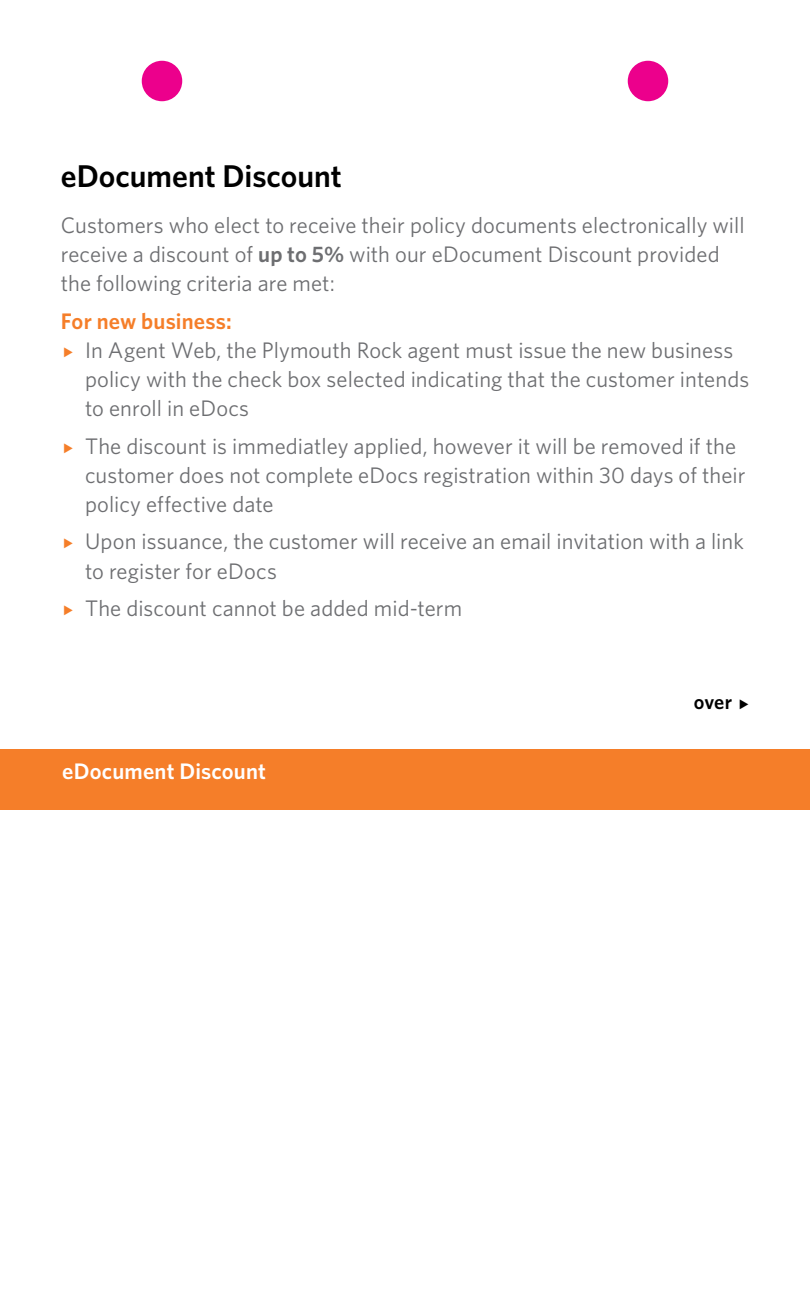
<style>
.page{position:relative;width:810px;height:1296px;background:#fff}
.page>*{position:absolute;margin:0;border:0;box-sizing:border-box;transform-origin:0 0}
.t1{font:600 31.5px "Whitney";color:#000}
.t2{font:22.5px/29.2px "Whitney";letter-spacing:.005em;color:#6d6e71}
.t3{font:600 22.5px "Whitney";letter-spacing:.005em;color:#fff}
.t4{font:600 22.5px "Whitney";letter-spacing:.005em;color:#f57e29}
.t5{font:600 20.25px "Whitney";color:#000}
.s1{font-weight:600}
</style>
<div class="page">
<div style="left:142px;top:61px;width:40px;height:40px;background:#ec008c;border-radius:50%"></div>
<div style="left:628px;top:61px;width:40px;height:40px;background:#ec008c;border-radius:50%"></div>
<div style="left:0;top:749px;width:810px;height:61px;background:#f57e29"></div>
<h1 class="t1" style="left:61px;top:157px;width:283px">eDocument Discount</h1>
<p class="t2" style="left:61px;top:210px;width:685px">Customers who elect to receive their policy documents electronically will receive a discount of <span class="s1">up to 5%</span> with our eDocument Discount provided the following criteria are met:</p>
<p class="t4" style="left:61px;top:307px;width:172px">For new business:</p>
<p class="t2" style="left:85px;top:335px;width:666px">In Agent Web, the Plymouth Rock agent must issue the new business policy with the check box selected indicating that the customer intends to enroll in eDocs</p>
<p class="t2" style="left:85px;top:431px;width:662px">The discount is immediatley applied, however it will be removed if the customer does not complete eDocs registration within 30 days of their policy effective date</p>
<p class="t2" style="left:85px;top:527px;width:660px">Upon issuance, the customer will receive an email invitation with a link to register for eDocs</p>
<p class="t2" style="left:85px;top:593px;width:379px">The discount cannot be added mid-term</p>
<p class="t3" style="left:62px;top:757px;width:205px">eDocument Discount</p>
<p class="t5" style="left:694px;top:689px;width:40px">over</p>
</div>
